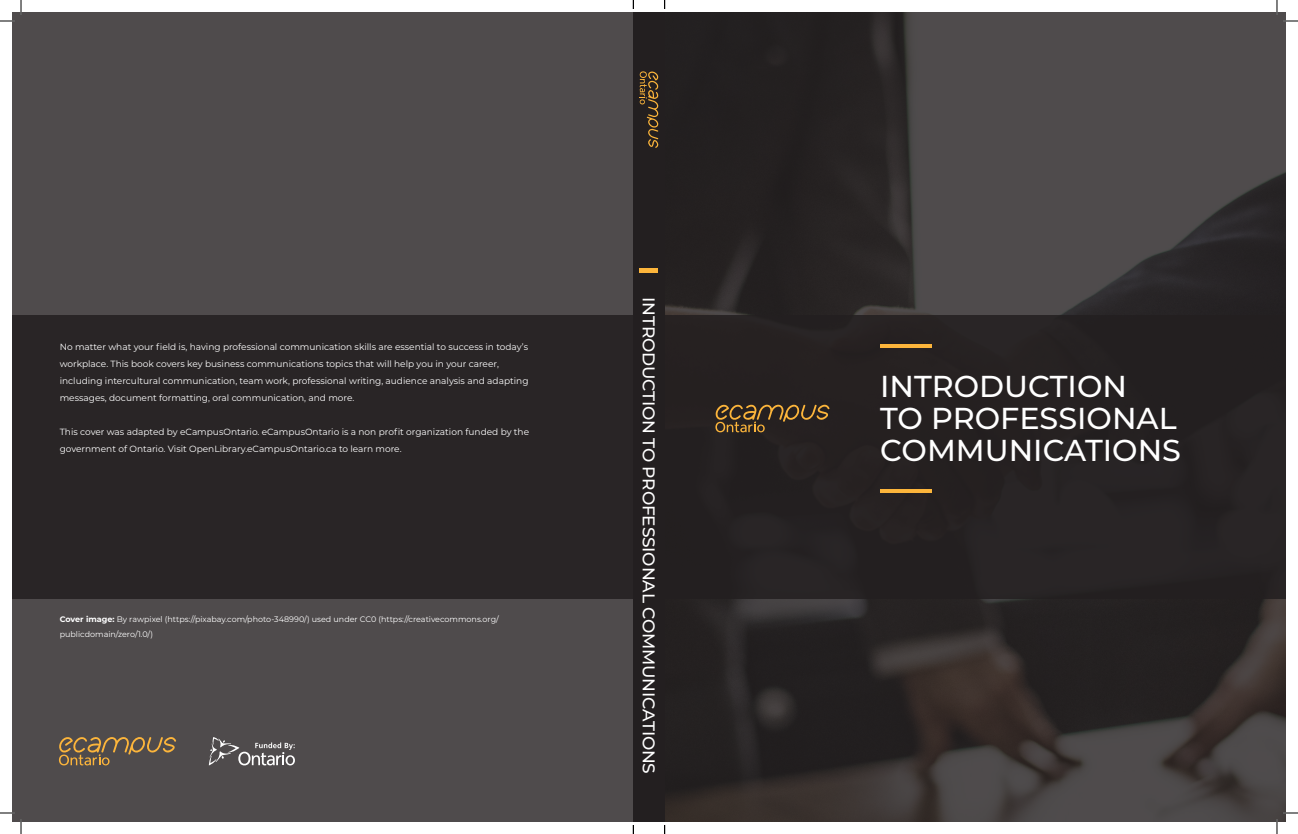
<style>
.page{position:relative;width:1298px;height:834px;background:#fff}
.page>*{position:absolute;margin:0;border:0;box-sizing:border-box;transform-origin:0 0}
.t1{font:500 30.2px/31.7px "Montserrat";color:#fff}
.t2{font:500 17px "Montserrat";letter-spacing:-.01em;color:#fff}
.t3{font:9px/17px "Montserrat";color:#fff}
.t4{font:8px/15px "Montserrat";color:#fff}
.s1{font-weight:700}
</style>
<div class="page">
<div style="left:12px;top:12px;width:630px;height:810px;background:#4f4b4c"></div>
<div style="left:12px;top:315px;width:625px;height:283px;background:#231f20"></div>
<svg style="left:59px;top:737px;width:117px;height:28px"></svg>
<svg style="left:209px;top:737px;width:86px;height:28px"></svg>
<svg style="left:664px;top:12px;width:621px;height:810px;background:#373333"></svg>
<div style="left:658px;top:315px;width:627px;height:283px;background:#231f20"></div>
<svg style="left:715px;top:404px;width:114px;height:28px"></svg>
<hr style="left:880px;top:344px;width:51px;height:4px;background:#fcb53b">
<hr style="left:880px;top:489px;width:51px;height:4px;background:#fcb53b">
<div style="left:633px;top:12px;width:31px;height:810px;background:#231f20"></div>
<svg style="left:639px;top:71px;width:19px;height:77px"></svg>
<hr style="left:640px;top:269px;width:18px;height:4px;background:#fcb53b">
<svg style="left:0;top:0;width:22px;height:22px"></svg>
<svg style="left:0;top:812px;width:22px;height:22px"></svg>
<svg style="left:1276px;top:0;width:21px;height:22px"></svg>
<svg style="left:1276px;top:812px;width:21px;height:22px"></svg>
<svg style="left:632px;top:0;width:2px;height:9px"></svg>
<svg style="left:632px;top:825px;width:2px;height:9px"></svg>
<p class="t3" style="left:60px;top:338px;width:470px">No matter what your field is, having professional communication skills are essential to success in today’s workplace. This book covers key business communications topics that will help you in your career, including intercultural communication, team work, professional writing, audience analysis and adapting messages, document formatting, oral communication, and more.</p>
<p class="t3" style="left:60px;top:423px;width:471px">This cover was adapted by eCampusOntario. eCampusOntario is a non profit organization funded by the government of Ontario. Visit OpenLibrary.eCampusOntario.ca to learn more.</p>
<p class="t4" style="left:60px;top:611px;width:440px"><span class="s1">Cover image:</span> By rawpixel (https://pixabay.com/photo-348990/) used under CC0 (https://creativecommons.org/ publicdomain/zero/1.0/)</p>
<h2 class="t2" style="left:660px;top:297px;width:479px;rotate:90deg">INTRODUCTION TO PROFESSIONAL COMMUNICATIONS</h2>
<h1 class="t1" style="left:880px;top:370px;width:302px">INTRODUCTION<br>TO PROFESSIONAL<br>COMMUNICATIONS</h1>
</div>
